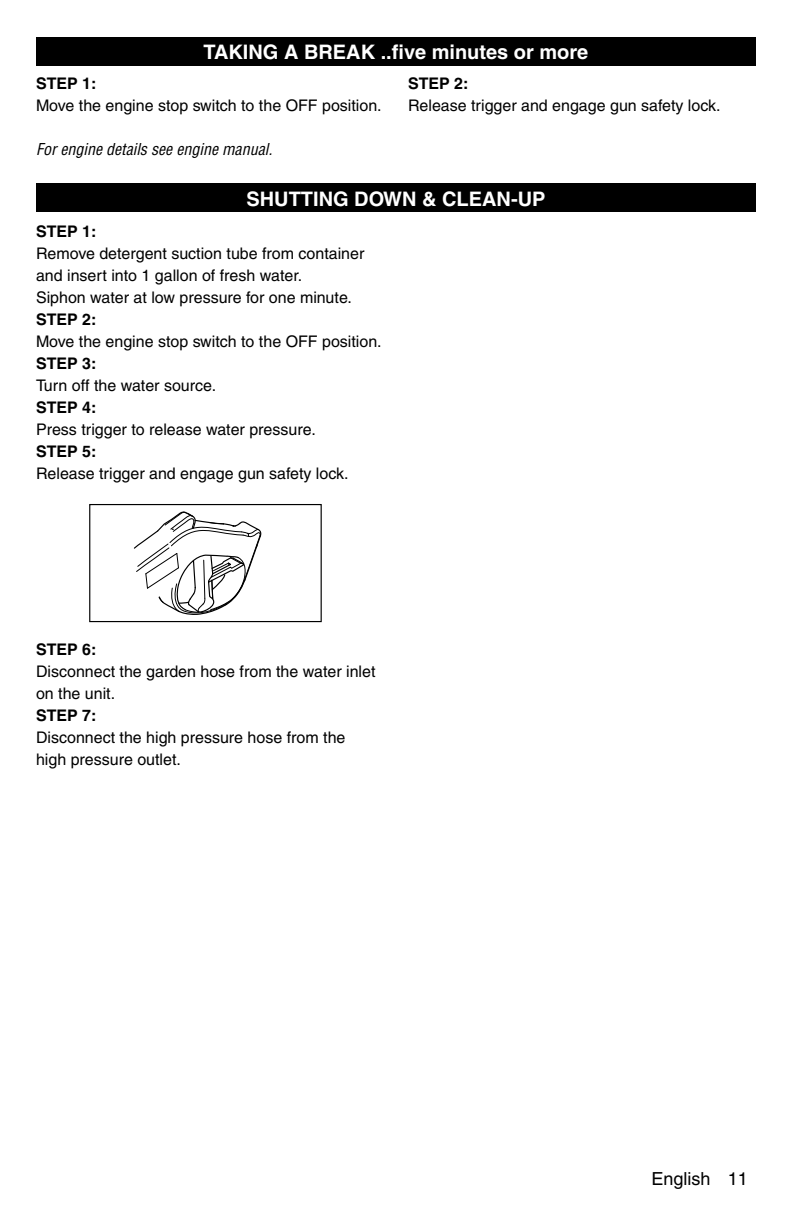
<style>
.page{position:relative;width:792px;height:1224px;background:#fff}
.page>*{position:absolute;margin:0;border:0;box-sizing:border-box;transform-origin:0 0}
.t1{font:700 20px "Helvetica";color:#fff}
.t2{font:18px "Helvetica";color:#000}
.t3{font:16px/22px "Helvetica";color:#000}
.t4{font:700 16px "Helvetica";color:#000}
.t5{font:italic condensed 16px "Helvetica";color:#000}
</style>
<div class="page">
<div style="left:36px;top:37px;width:720px;height:29px;background:#000"></div>
<div style="left:36px;top:183px;width:720px;height:29px;background:#000"></div>
<div style="left:89px;top:504px;width:233px;height:118px;border:1px solid #000"></div>
<svg style="left:133px;top:511px;width:129px;height:104px"></svg>
<p class="t1" style="left:204px;top:45px;width:386px">TAKING A BREAK ..five minutes or more</p>
<p class="t4" style="left:36px;top:78px;width:62px">STEP 1:</p>
<p class="t3" style="left:36px;top:96px;width:347px">Move the engine stop switch to the OFF position.</p>
<p class="t5" style="left:36px;top:143px;width:238px">For engine details see engine manual.</p>
<p class="t4" style="left:408px;top:78px;width:62px">STEP 2:</p>
<p class="t3" style="left:408px;top:96px;width:314px">Release trigger and engage gun safety lock.</p>
<p class="t1" style="left:247px;top:191px;width:300px">SHUTTING DOWN &amp; CLEAN-UP</p>
<p class="t4" style="left:36px;top:226px;width:62px">STEP 1:</p>
<p class="t3" style="left:36px;top:244px;width:330px">Remove detergent suction tube from container and insert into 1 gallon of fresh water.<br>Siphon water at low pressure for one minute.</p>
<p class="t4" style="left:36px;top:314px;width:62px">STEP 2:</p>
<p class="t3" style="left:36px;top:332px;width:347px">Move the engine stop switch to the OFF position.</p>
<p class="t4" style="left:36px;top:358px;width:62px">STEP 3:</p>
<p class="t3" style="left:36px;top:376px;width:182px">Turn off the water source.</p>
<p class="t4" style="left:36px;top:402px;width:62px">STEP 4:</p>
<p class="t3" style="left:36px;top:420px;width:281px">Press trigger to release water pressure.</p>
<p class="t4" style="left:36px;top:446px;width:62px">STEP 5:</p>
<p class="t3" style="left:36px;top:464px;width:314px">Release trigger and engage gun safety lock.</p>
<p class="t4" style="left:36px;top:644px;width:62px">STEP 6:</p>
<p class="t3" style="left:36px;top:662px;width:341px">Disconnect the garden hose from the water inlet on the unit.</p>
<p class="t4" style="left:36px;top:710px;width:62px">STEP 7:</p>
<p class="t3" style="left:36px;top:728px;width:311px">Disconnect the high pressure hose from the high pressure outlet.</p>
<p class="t2" style="left:652px;top:1172px;width:98px">English 11</p>
</div>
